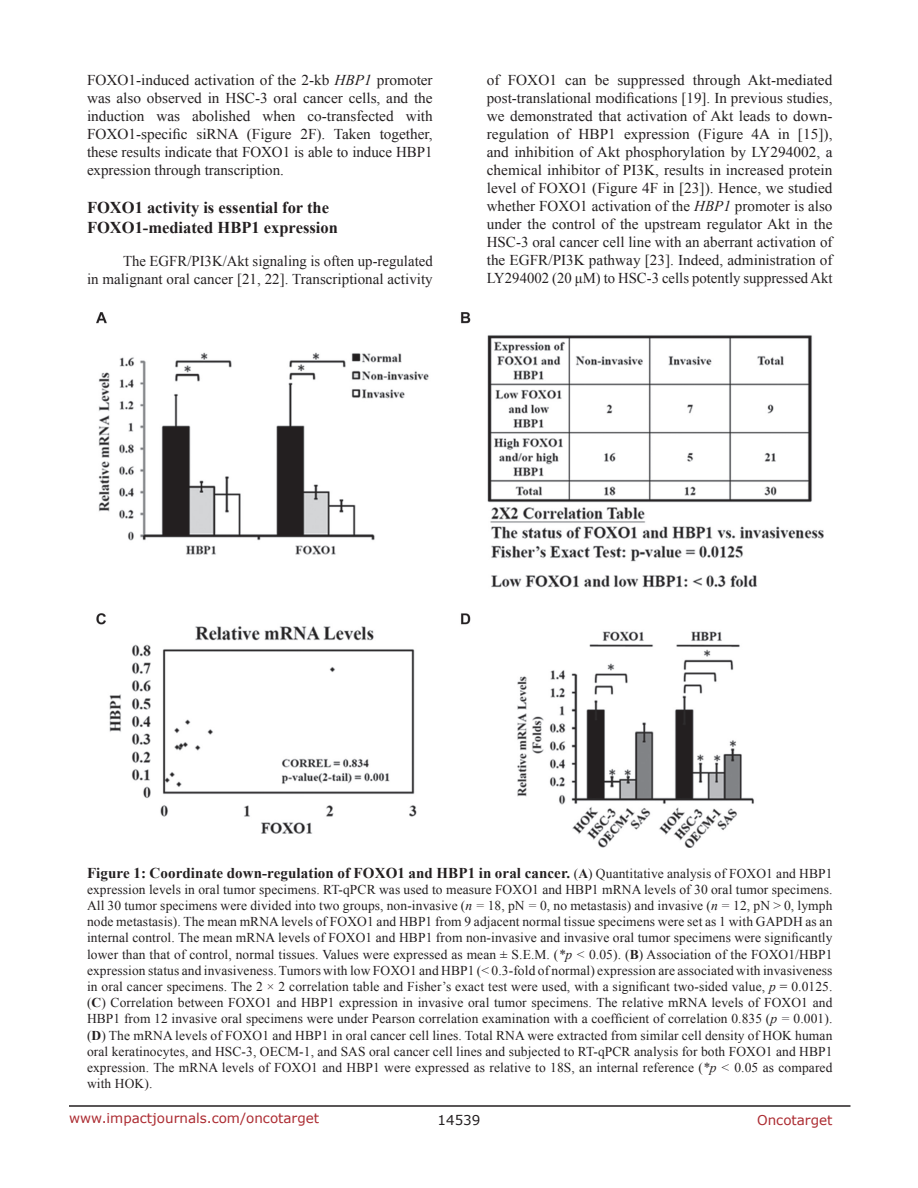
<style>
.page{position:relative;width:918px;height:1188px;background:#fff}
.page>*{position:absolute;margin:0;border:0;box-sizing:border-box;transform-origin:0 0}
.SubHeading_middle{font:700 16.5px/19.8px "Times New Roman";color:#231f20}
.BodyText{font:15px/18px "Times New Roman";color:#231f20;text-align:justify}
.FigureText{font:700 15px "Times New Roman";letter-spacing:.01em;color:#231f20}
.FigureText-2{font:13.5px/16.2px "Times New Roman";letter-spacing:.01em;color:#231f20;text-align:justify}
.t1{font:13.5px "Verdana";color:#ac2b31}
.t2{font:13.5px "Verdana";color:#231f20}
.s1{font-style:italic}
.s2{font-weight:400;font-size:13.5px}
.s3{font-size:13.5px}
.s4{font-weight:700}
</style>
<div class="page">
<hr style="left:69px;top:1105px;width:781px;height:2px;background:#231f20">
<img style="left:96px;top:313px;width:727px;height:535px">
<p class="BodyText" style="left:87px;top:71px;width:347px">FOXO1-induced activation of the 2-kb <span class="s1">HBP1</span> promoter was also observed in HSC-3 oral cancer cells, and the induction was abolished when co-transfected with FOXO1-specific siRNA (Figure 2F). Taken together, these results indicate that FOXO1 is able to induce HBP1 expression through transcription.</p>
<p class="SubHeading_middle" style="left:87px;top:197px;width:252px">FOXO1 activity is essential for the<br>FOXO1-mediated HBP1 expression</p>
<p class="BodyText" style="left:87px;top:252px;width:347px;text-align:right">The EGFR/PI3K/Akt signaling is often up-regulated<br>in malignant oral cancer [21, 22]. Transcriptional activity</p>
<p class="BodyText" style="left:487px;top:71px;width:347px">of FOXO1 can be suppressed through Akt-mediated post-translational modifications [19]. In previous studies, we demonstrated that activation of Akt leads to down&shy;regulation of HBP1 expression (Figure 4A in [15]), and inhibition of Akt phosphorylation by LY294002, a chemical inhibitor of PI3K, results in increased protein level of FOXO1 (Figure 4F in [23]). Hence, we studied whether FOXO1 activation of the <span class="s1">HBP1</span> promoter is also under the control of the upstream regulator Akt in the HSC-3 oral cancer cell line with an aberrant activation of the EGFR/PI3K pathway [23]. Indeed, administration of LY294002 (20 μM) to HSC-3 cells potently suppressed Akt</p>
<p class="FigureText" style="left:87px;top:862px;width:747px">Figure 1: Coordinate down-regulation of FOXO1 and HBP1 in oral cancer. <span class="s2">(</span><span class="s3">A</span><span class="s2">) Quantitative analysis of FOXO1 and HBP1</span></p>
<p class="FigureText-2" style="left:87px;top:881px;width:747px">expression levels in oral tumor specimens. RT-qPCR was used to measure FOXO1 and HBP1 mRNA levels of 30 oral tumor specimens.<br>All 30 tumor specimens were divided into two groups, non-invasive (<span class="s1">n =</span> 18, pN <span class="s1">=</span> 0, no metastasis) and invasive (<span class="s1">n =</span> 12, pN &gt; 0, lymph node metastasis). The mean mRNA levels of FOXO1 and HBP1 from 9 adjacent normal tissue specimens were set as 1 with GAPDH as an internal control. The mean mRNA levels of FOXO1 and HBP1 from non-invasive and invasive oral tumor specimens were significantly lower than that of control, normal tissues. Values were expressed as mean ± S.E.M. (<span class="s1">*p &lt;</span> 0.05). (<span class="s4">B</span>) Association of the FOXO1/HBP1 expression status and invasiveness. Tumors with low FOXO1 and HBP1 (&lt; 0.3-fold of normal) expression are associated with invasiveness in oral cancer specimens. The 2 × 2 correlation table and Fisher’s exact test were used, with a significant two-sided value, <span class="s1">p</span> = 0.0125. (<span class="s4">C</span>) Correlation between FOXO1 and HBP1 expression in invasive oral tumor specimens. The relative mRNA levels of FOXO1 and HBP1 from 12 invasive oral specimens were under Pearson correlation examination with a coefficient of correlation 0.835 (<span class="s1">p =</span> 0.001). (<span class="s4">D</span>) The mRNA levels of FOXO1 and HBP1 in oral cancer cell lines. Total RNA were extracted from similar cell density of HOK human oral keratinocytes, and HSC-3, OECM-1, and SAS oral cancer cell lines and subjected to RT-qPCR analysis for both FOXO1 and HBP1 expression. The mRNA levels of FOXO1 and HBP1 were expressed as relative to 18S, an internal reference (<span class="s1">*p &lt;</span> 0.05 as compared with HOK).</p>
<p class="t1" style="left:69px;top:1109px;width:252px">www.impactjournals.com/oncotarget</p>
<p class="t2" style="left:438px;top:1111px;width:44px">14539</p>
<p class="t1" style="left:757px;top:1111px;width:77px">Oncotarget</p>
</div>
